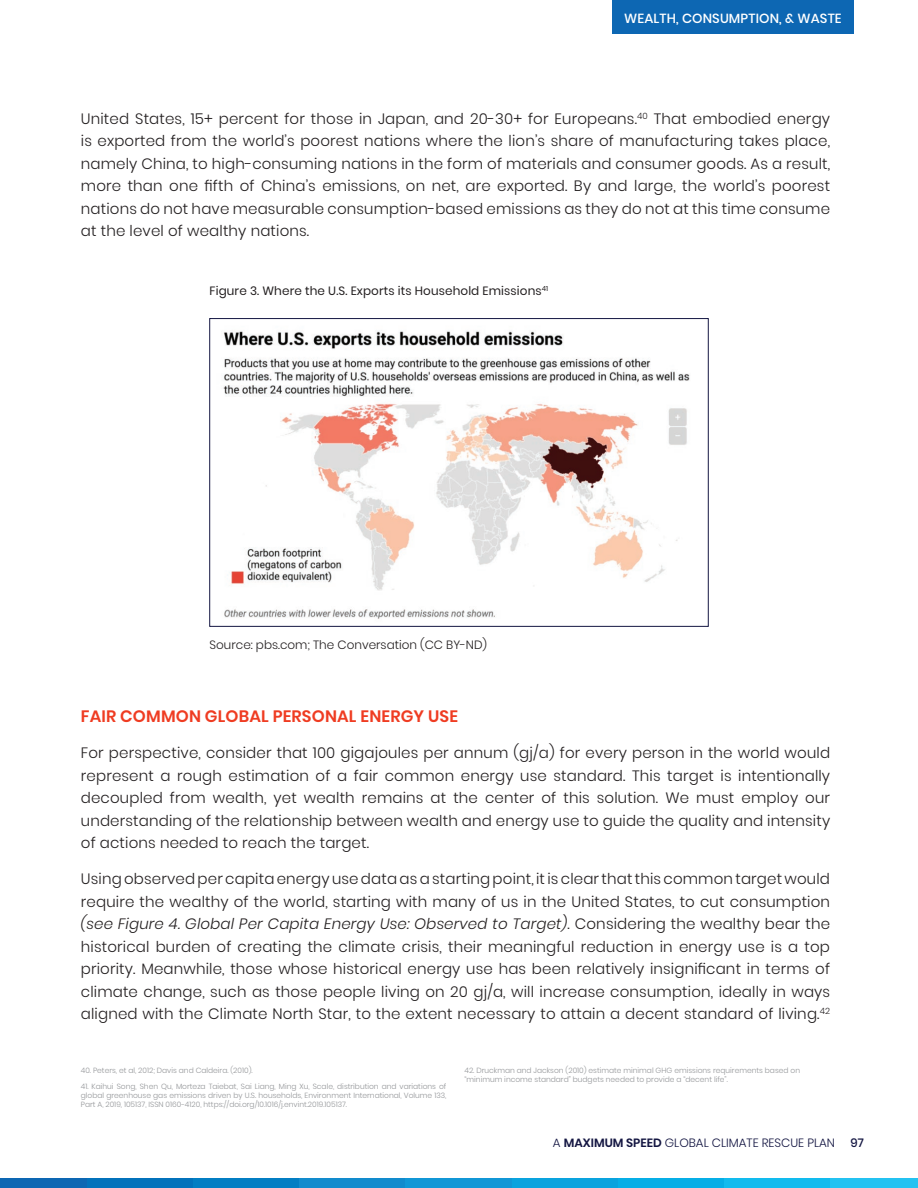
<style>
.page{position:relative;width:918px;height:1188px;background:#fff}
.page>*{position:absolute;margin:0;border:0;box-sizing:border-box;transform-origin:0 0}
.t1{font:600 16.5px "Poppins";letter-spacing:.01em;color:#ef3c22}
.t2{font:300 15px/22.5px "Poppins";letter-spacing:.01em;color:#231f20;text-align:justify}
.t3{font:500 13.2px "Poppins";letter-spacing:.01em;color:#fff}
.t4{font:12px "Poppins";letter-spacing:.01em;color:#231f20}
.t5{font:300 12px "Poppins";color:#231f20}
.t6{font:300 12px "Poppins";color:#141642}
.t7{font:500 12px "Poppins";color:#141642}
.t8{font:300 7.5px/9px "Poppins";color:#939598;text-align:justify}
.s1{font-style:italic}
.s2{font-weight:600}
</style>
<div class="page">
<div style="left:0;top:1178px;width:88px;height:10px;background:#0d67b3"></div>
<div style="left:88px;top:1178px;width:106px;height:10px;background:#0372bb"></div>
<div style="left:194px;top:1178px;width:106px;height:10px;background:#037ec3"></div>
<div style="left:300px;top:1178px;width:106px;height:10px;background:#128bcd"></div>
<div style="left:406px;top:1178px;width:106px;height:10px;background:#1197d6"></div>
<div style="left:512px;top:1178px;width:106px;height:10px;background:#0aa3de"></div>
<div style="left:618px;top:1178px;width:106px;height:10px;background:#07aee6"></div>
<div style="left:724px;top:1178px;width:106px;height:10px;background:#12bbee"></div>
<div style="left:830px;top:1178px;width:88px;height:10px;background:#24c2f1"></div>
<img style="left:223px;top:330px;width:467px;height:289px">
<div style="left:210px;top:318px;width:498px;height:309px;border:1px solid #141642"></div>
<div style="left:612px;top:0;width:242px;height:34px;background:#0d67b3"></div>
<p class="t3" style="left:624px;top:10px;width:219px">WEALTH, CONSUMPTION, &amp; WASTE</p>
<p class="t2" style="left:81px;top:107px;width:751px">United States, 15+ percent for those in Japan, and 20-30+ for Europeans.<sup>40</sup> That embodied energy is exported from the world’s poorest nations where the lion’s share of manufacturing takes place, namely China, to high-consuming nations in the form of materials and consumer goods. As a result, more than one fifth of China’s emissions, on net, are exported. By and large, the world’s poorest nations do not have measurable consumption-based emissions as they do not at this time consume at the level of wealthy nations.</p>
<p class="t4" style="left:210px;top:283px;width:340px">Figure 3. Where the U.S. Exports its Household Emissions<sup>41</sup></p>
<p class="t5" style="left:210px;top:638px;width:279px">Source: pbs.com; The Conversation (CC BY-ND)</p>
<p class="t1" style="left:81px;top:707px;width:379px">FAIR COMMON GLOBAL PERSONAL ENERGY USE</p>
<p class="t2" style="left:81px;top:742px;width:751px">For perspective, consider that 100 gigajoules per annum (gj/a) for every person in the world would represent a rough estimation of a fair common energy use standard. This target is intentionally decoupled from wealth, yet wealth remains at the center of this solution. We must employ our understanding of the relationship between wealth and energy use to guide the quality and intensity of actions needed to reach the target.</p>
<p class="t2" style="left:81px;top:868px;width:751px">Using observed per capita energy use data as a starting point, it is clear that this common target would require the wealthy of the world, starting with many of us in the United States, to cut consumption <span class="s1">(see Figure 4. Global Per Capita Energy Use: Observed to Target)</span>. Considering the wealthy bear the historical burden of creating the climate crisis, their meaningful reduction in energy use is a top priority. Meanwhile, those whose historical energy use has been relatively insignificant in terms of climate change, such as those people living on 20 gj/a, will increase consumption, ideally in ways aligned with the Climate North Star, to the extent necessary to attain a decent standard of living.<sup>42</sup></p>
<p class="t8" style="left:81px;top:1066px;width:173px">40. Peters, et al, 2012; Davis and Caldeira. (2010).</p>
<p class="t8" style="left:81px;top:1082px;width:367px">41. Kaihui Song, Shen Qu, Morteza Taiebat, Sai Liang, Ming Xu, Scale, distribution and variations of global greenhouse gas emissions driven by U.S. households, Environment International, Volume 133, Part A, 2019, 105137, ISSN 0160-4120, https://doi.org/10.1016/j.envint.2019.105137.</p>
<p class="t8" style="left:464px;top:1066px;width:337px">42. Druckman and Jackson (2010) estimate minimal GHG emissions requirements based on “minimum income standard” budgets needed to provide a “decent life”.</p>
<p class="t6" style="left:553px;top:1136px;width:284px">A <span class="s2">MAXIMUM SPEED</span> GLOBAL CLIMATE RESCUE PLAN</p>
<p class="t7" style="left:851px;top:1136px;width:15px">97</p>
</div>
